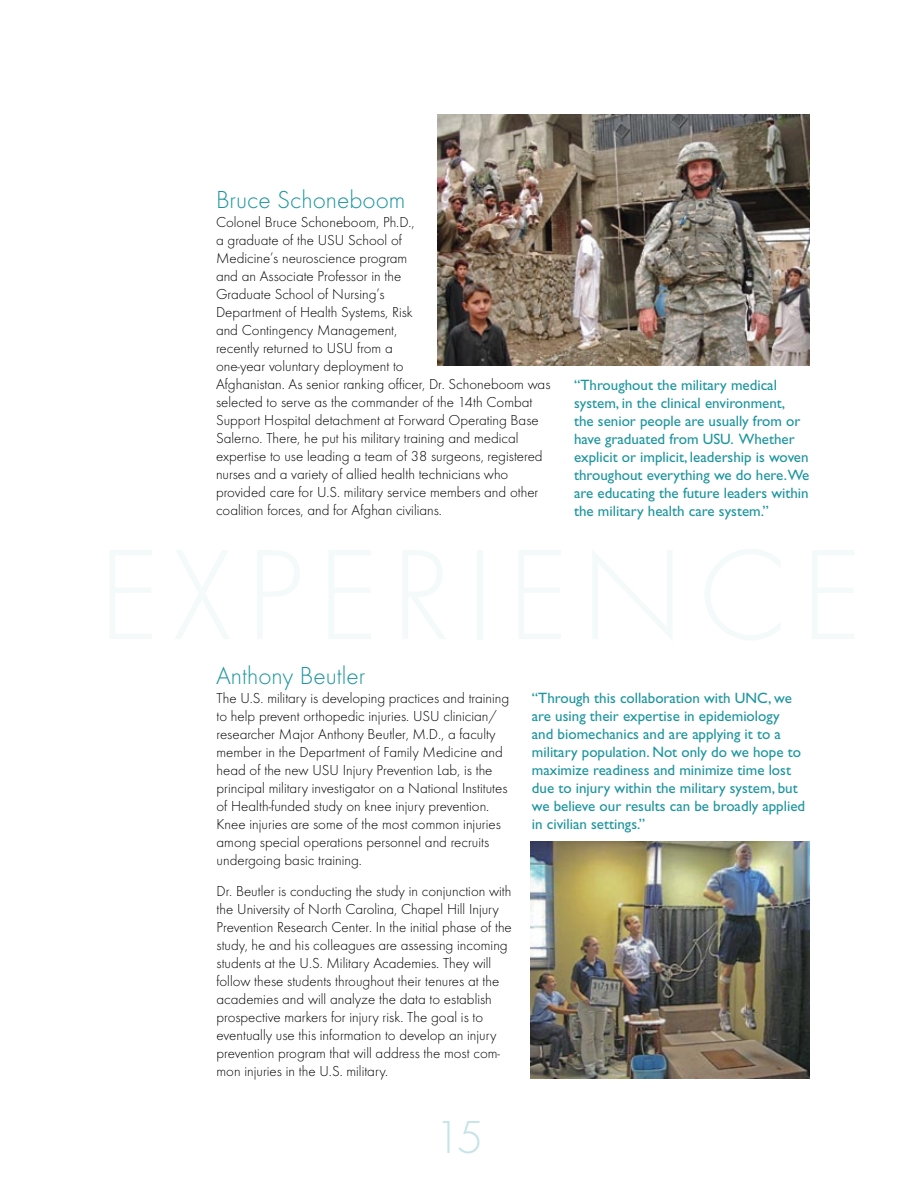
<style>
.page{position:relative;width:918px;height:1188px;background:#fff}
.page>*{position:absolute;margin:0;border:0;box-sizing:border-box;transform-origin:0 0}
.t1{font:300 48px "Futura T";color:#c6e4e7}
.t2{font:300 25.5px "Futura T";color:#1c959e}
.t3{font:300 15px/18px "Futura T";color:#000}
.t4{font:15px/18px "Gill Sans";color:#1c959e}
</style>
<div class="page">
<img style="left:437px;top:114px;width:373px;height:252px">
<img style="left:531px;top:842px;width:278px;height:236px">
<p class="t2" style="left:216px;top:185px;width:191px">Bruce Schoneboom</p>
<p class="t3" style="left:216px;top:213px;width:336px">Colonel Bruce Schoneboom, Ph.D.,<br>a graduate of the USU School of<br>Medicine’s neuroscience program<br>and an Associate Professor in the<br>Graduate School of N ursing’s<br>Department of Health Systems, Risk<br>and Contingency Management,<br>recently returned to USU from a<br>one-year voluntary deployment to<br>Afghanistan. As senior ranking officer, Dr. Schoneboom was selected to serve as the commander of the 14th Combat Support Hospital detachment at Forward Operating Base Salerno. There, he put his military training and medical expertise to use leading a team of 38 surgeons, registered nurses and a variety of allied health technicians who provided care for U.S. military service members and other coalition forces, and for Afghan civilians.</p>
<p class="t4" style="left:574px;top:376px;width:237px">“Throughout the military medical system, in the clinical environment,<br>the senior people are usually from or have graduated from USU. Whether explicit or implicit, leadership is woven throughout everything we do here.We are educating the future leaders within the military health care system.”</p>
<p class="t2" style="left:216px;top:661px;width:151px">Anthony Beutler</p>
<p class="t3" style="left:217px;top:689px;width:294px">The U.S. military is developing practices and training to help prevent orthopedic injuries. USU clinician/ researcher Major Anthony Beutler, M.D., a faculty member in the Department of Family Medicine and head of the new USU I njury Prevention Lab, is the principal military investigator on a N ational I nstitutes of Health-funded study on knee injury prevention.<br>Knee injuries are some of the most common injuries among special operations personnel and recruits undergoing basic training.</p>
<p class="t3" style="left:217px;top:882px;width:297px">Dr. Beutler is conducting the study in conjunction with the University of North Carolina, Chapel Hill I njury Prevention Research Center. I n the initial phase of the study, he and his colleagues are assessing incoming students at the U.S. Military Academies. They will follow these students throughout their tenures at the academies and will analyze the data to establish prospective markers for injury risk. The goal is to eventually use this information to develop an injury prevention program that will address the most com&shy;mon injuries in the U.S. military.</p>
<p class="t1" style="left:435px;top:1109px;width:50px">15</p>
<p class="t4" style="left:532px;top:689px;width:275px">“Through this collaboration with UNC, we are using their expertise in epidemiology<br>and biomechanics and are applying it to a military population. Not only do we hope to maximize readiness and minimize time lost due to injury within the military system, but we believe our results can be broadly applied in civilian settings.”</p>
</div>
